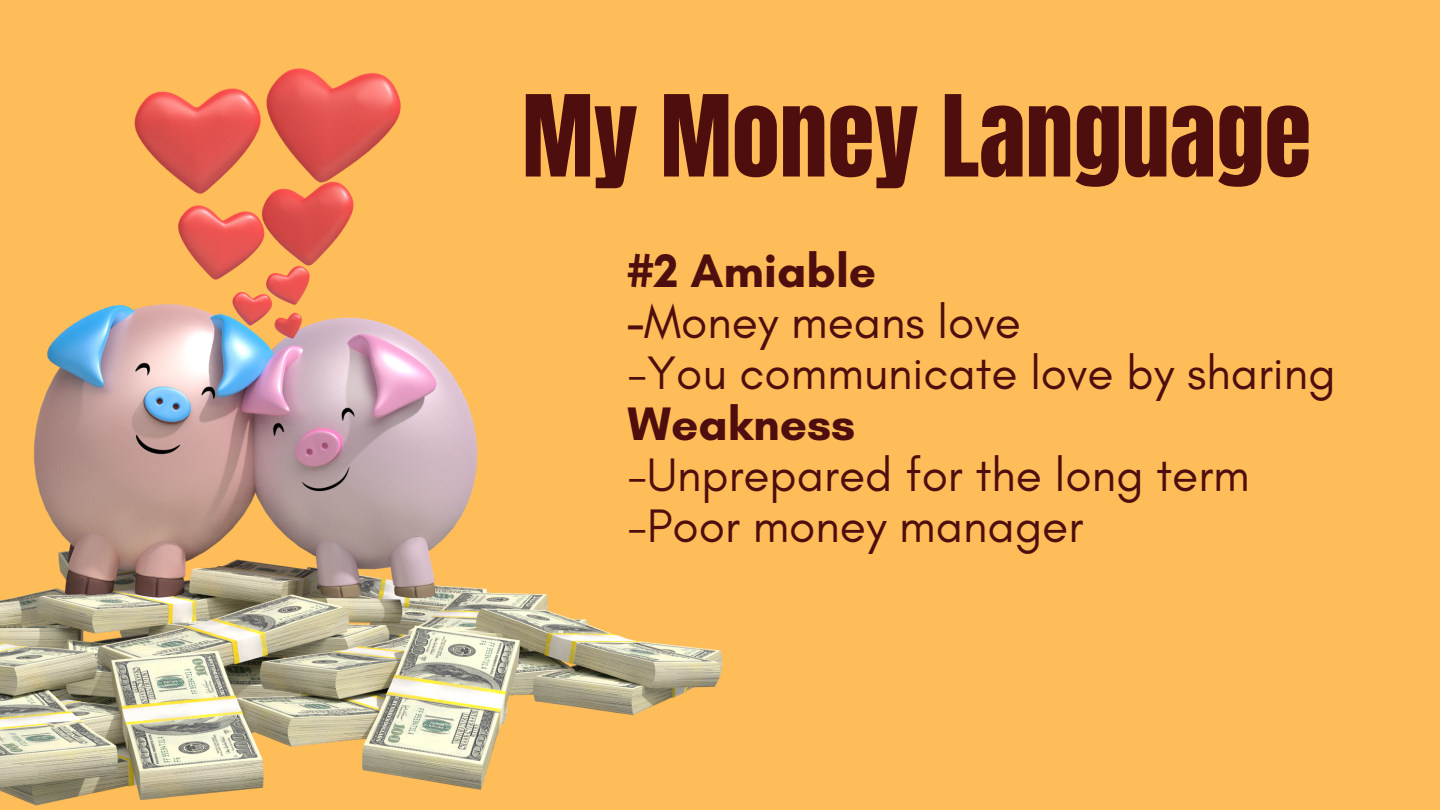
<style>
.page{position:relative;width:1440px;height:810px;background:#ffbd59}
.page>*{position:absolute;margin:0;border:0;box-sizing:border-box;transform-origin:0 0}
.t1{font:96px "Anton";color:#4f0e0e}
.t2{font:47.9px "Glacial Indifference";color:#4f0e0e}
.t3{font:700 47.9px "Glacial Indifference";color:#4f0e0e}
.s1{font-weight:700}
</style>
<div class="page">
<img style="left:0;top:68px;width:723px;height:738px">
<p class="t1" style="left:522px;top:67px;width:791px">My Money Language</p>
<p class="t3" style="left:627px;top:241px;width:250px">#2 Amiable</p>
<p class="t2" style="left:627px;top:292px;width:395px"><span class="s1">-</span>Money means love</p>
<p class="t2" style="left:627px;top:343px;width:710px">-You communicate love by sharing</p>
<p class="t3" style="left:627px;top:394px;width:229px">Weakness</p>
<p class="t2" style="left:627px;top:445px;width:624px">-Unprepared for the long term</p>
<p class="t2" style="left:627px;top:496px;width:457px">-Poor money manager</p>
</div>
